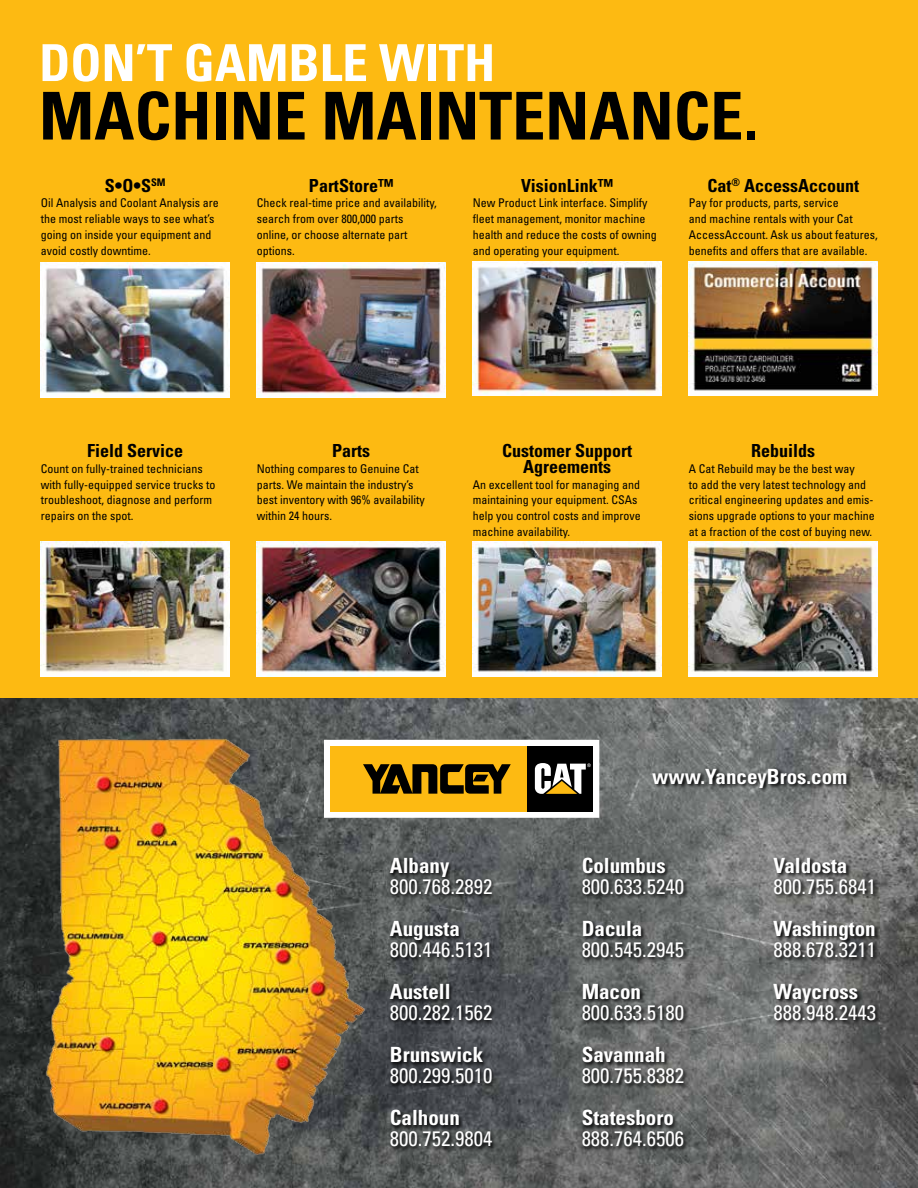
<style>
.page{position:relative;width:918px;height:1188px;background:#fdba12}
.page>*{position:absolute;margin:0;border:0;box-sizing:border-box;transform-origin:0 0}
.t1{font:700 condensed 66px "Univers";color:#000}
.t2{font:700 condensed 51px "Univers";color:#fff}
.t3{font:condensed 21px "Univers";color:#fff}
.t4{font:700 condensed 21px "Univers";color:#fff}
.t5{font:700 condensed 18px/15.8px "Univers";color:#000;text-align:center}
.t6{font:condensed 12px/15.8px "Univers";color:#000}
</style>
<div class="page">
<img style="left:41px;top:262px;width:189px;height:135px">
<img style="left:257px;top:262px;width:189px;height:135px">
<img style="left:473px;top:261px;width:189px;height:135px">
<img style="left:689px;top:261px;width:189px;height:135px">
<img style="left:41px;top:542px;width:189px;height:134px">
<img style="left:257px;top:542px;width:189px;height:134px">
<img style="left:473px;top:542px;width:189px;height:134px">
<img style="left:689px;top:542px;width:189px;height:134px">
<img style="left:0;top:699px;width:918px;height:489px">
<div style="left:324px;top:740px;width:275px;height:78px;background:#fff"></div>
<div style="left:330px;top:746px;width:197px;height:66px;background:#fdba12"></div>
<div style="left:527px;top:746px;width:66px;height:66px;background:#000"></div>
<svg style="left:535px;top:763px;width:56px;height:31px"></svg>
<svg style="left:372px;top:764px;width:139px;height:30px"></svg>
<svg style="left:389px;top:856px;width:492px;height:296px;background:#5a5c5c"></svg>
<img style="left:40px;top:708px;width:332px;height:474px">
<svg style="left:651px;top:767px;width:201px;height:26px;background:#595c5b"></svg>
<h2 class="t2" style="left:39px;top:32px;width:458px">DON’T GAMBLE WITH</h2>
<h1 class="t1" style="left:39px;top:76px;width:720px">MACHINE MAINTENANCE.</h1>
<h3 class="t5" style="left:105px;top:177px;width:62px">S•O•S<sup>SM</sup></h3>
<p class="t6" style="left:41px;top:195px;width:179px">Oil Analysis and Coolant Analysis are the most reliable ways to see what’s going on inside your equipment and avoid costly downtime.</p>
<h3 class="t5" style="left:707px;top:177px;width:153px">Cat<sup>®</sup> AccessAccount</h3>
<p class="t6" style="left:689px;top:195px;width:191px">Pay for products, parts, service<br>and machine rentals with your Cat AccessAccount. Ask us about features, benefits and offers that are available.</p>
<h3 class="t5" style="left:309px;top:177px;width:86px">PartStore™</h3>
<p class="t6" style="left:257px;top:195px;width:182px">Check real-time price and availability, search from over 800,000 parts online, or choose alternate part options.</p>
<h3 class="t5" style="left:521px;top:177px;width:94px">VisionLink™</h3>
<p class="t6" style="left:473px;top:195px;width:185px">New Product Link interface. Simplify fleet management, monitor machine health and reduce the costs of owning and operating your equipment.</p>
<h3 class="t5" style="left:87px;top:443px;width:97px">Field Service</h3>
<p class="t6" style="left:41px;top:461px;width:176px">Count on fully-trained technicians with fully-equipped service trucks to troubleshoot, diagnose and perform repairs on the spot.</p>
<h3 class="t5" style="left:332px;top:443px;width:39px">Parts</h3>
<p class="t6" style="left:257px;top:461px;width:169px">Nothing compares to Genuine Cat parts. We maintain the industry’s best inventory with 96% availability within 24 hours.</p>
<h3 class="t5" style="left:502px;top:443px;width:131px">Customer Support<br>Agreements</h3>
<p class="t6" style="left:473px;top:476px;width:169px">An excellent tool for managing and maintaining your equipment. CSAs help you control costs and improve machine availability.</p>
<h3 class="t5" style="left:751px;top:443px;width:66px">Rebuilds</h3>
<p class="t6" style="left:689px;top:461px;width:187px">A Cat Rebuild may be the best way<br>to add the very latest technology and critical engineering updates and emis&shy;sions upgrade options to your machine at a fraction of the cost of buying new.</p>
<h3 class="t4" style="left:390px;top:853px;width:61px">Albany</h3>
<h3 class="t3" style="left:390px;top:873px;width:104px">800.768.2892</h3>
<h3 class="t4" style="left:390px;top:916px;width:71px">Augusta</h3>
<h3 class="t3" style="left:390px;top:936px;width:104px">800.446.5131</h3>
<h3 class="t4" style="left:390px;top:979px;width:62px">Austell</h3>
<h3 class="t3" style="left:390px;top:999px;width:104px">800.282.1562</h3>
<h3 class="t4" style="left:390px;top:1042px;width:95px">Brunswick</h3>
<h3 class="t3" style="left:390px;top:1062px;width:104px">800.299.5010</h3>
<h3 class="t4" style="left:390px;top:1105px;width:72px">Calhoun</h3>
<h3 class="t3" style="left:390px;top:1125px;width:104px">800.752.9804</h3>
<h3 class="t4" style="left:652px;top:763px;width:197px">www.YanceyBros.com</h3>
<h3 class="t4" style="left:582px;top:853px;width:85px">Columbus</h3>
<h3 class="t3" style="left:582px;top:873px;width:104px">800.633.5240</h3>
<h3 class="t4" style="left:582px;top:916px;width:62px">Dacula</h3>
<h3 class="t3" style="left:582px;top:936px;width:104px">800.545.2945</h3>
<h3 class="t4" style="left:582px;top:979px;width:61px">Macon</h3>
<h3 class="t3" style="left:582px;top:999px;width:104px">800.633.5180</h3>
<h3 class="t4" style="left:582px;top:1042px;width:85px">Savannah</h3>
<h3 class="t3" style="left:582px;top:1062px;width:104px">800.755.8382</h3>
<h3 class="t4" style="left:582px;top:1105px;width:94px">Statesboro</h3>
<h3 class="t3" style="left:582px;top:1125px;width:104px">888.764.6506</h3>
<h3 class="t4" style="left:773px;top:853px;width:75px">Valdosta</h3>
<h3 class="t3" style="left:773px;top:873px;width:104px">800.755.6841</h3>
<h3 class="t4" style="left:773px;top:916px;width:104px">Washington</h3>
<h3 class="t3" style="left:773px;top:936px;width:104px">888.678.3211</h3>
<h3 class="t4" style="left:773px;top:979px;width:86px">Waycross</h3>
<h3 class="t3" style="left:773px;top:999px;width:104px">888.948.2443</h3>
</div>
